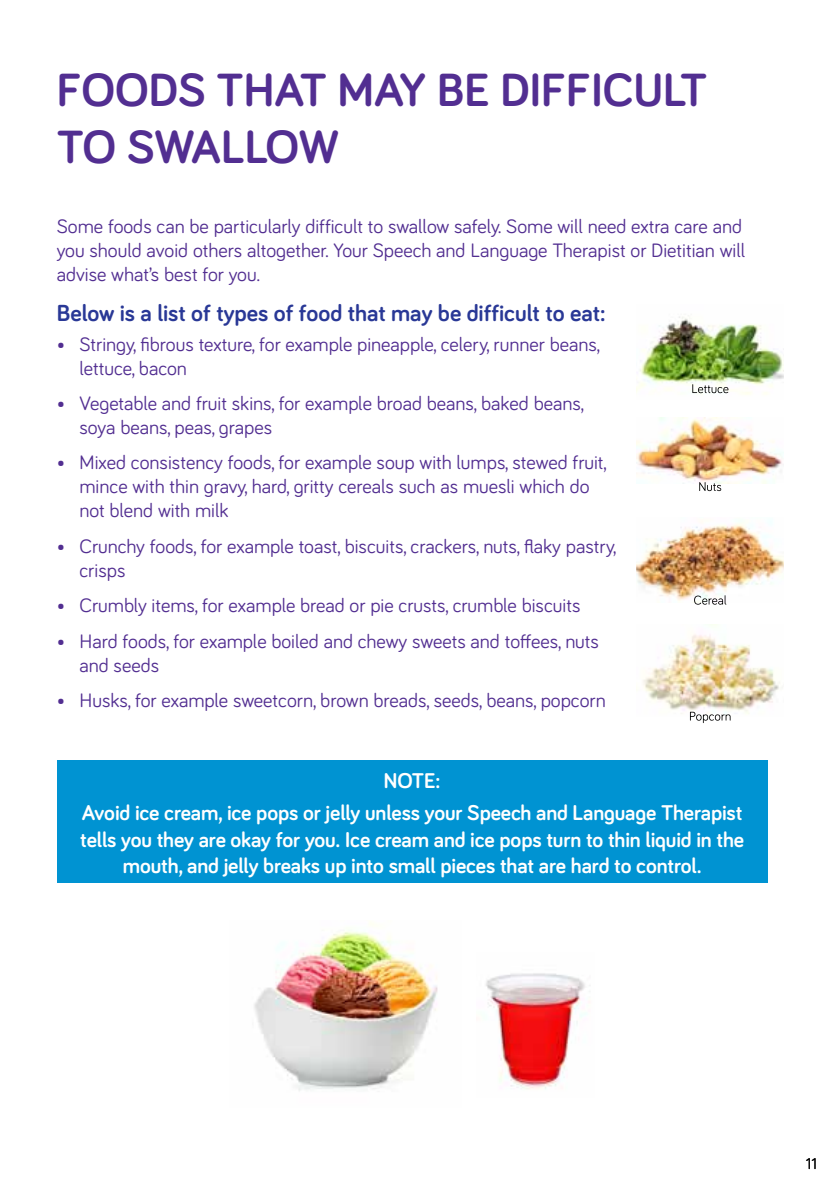
<style>
.page{position:relative;width:840px;height:1191px;background:#fff}
.page>*{position:absolute;margin:0;border:0;box-sizing:border-box;transform-origin:0 0}
.t1{font:700 48px/57.6px "Bariol";color:#522e91}
.t2{font:700 24px "Bariol";color:#293896}
.t3{font:700 22px/32px "Bariol";letter-spacing:-.005em;color:#fff;text-align:center}
.t4{font:20px/24px "Bariol";color:#522e91}
.t5{font:16px "Bariol";color:#000}
</style>
<div class="page">
<div style="left:57px;top:760px;width:710px;height:123px;background:#0093d2"></div>
<img style="left:636px;top:315px;width:146px;height:80px">
<svg style="left:692px;top:384px;width:36px;height:9px"></svg>
<img style="left:643px;top:624px;width:137px;height:92px">
<svg style="left:689px;top:712px;width:41px;height:11px"></svg>
<img style="left:636px;top:417px;width:146px;height:66px">
<svg style="left:699px;top:482px;width:21px;height:9px"></svg>
<img style="left:636px;top:521px;width:146px;height:80px">
<svg style="left:693px;top:595px;width:33px;height:9px"></svg>
<img style="left:254px;top:922px;width:184px;height:169px">
<img style="left:486px;top:973px;width:101px;height:117px">
<h1 class="t1" style="left:57px;top:59px;width:651px">FOODS THAT MAY BE DIFFICULT<br>TO SWALLOW</h1>
<p class="t4" style="left:57px;top:213px;width:689px">Some foods can be particularly difficult to swallow safely. Some will need extra care and you should avoid others altogether. Your Speech and Language Therapist or Dietitian will advise what’s best for you.</p>
<p class="t2" style="left:57px;top:296px;width:550px">Below is a list of types of food that may be difficult to eat:</p>
<p class="t4" style="left:79px;top:331px;width:521px;text-indent:-23px">• Stringy, fibrous texture, for example pineapple, celery, runner beans, lettuce, bacon</p>
<p class="t4" style="left:79px;top:390px;width:505px;text-indent:-23px">• Vegetable and fruit skins, for example broad beans, baked beans, soya beans, peas, grapes</p>
<p class="t4" style="left:79px;top:450px;width:528px;text-indent:-23px">• Mixed consistency foods, for example soup with lumps, stewed fruit, mince with thin gravy, hard, gritty cereals such as muesli which do not blend with milk</p>
<p class="t4" style="left:79px;top:533px;width:538px;text-indent:-23px">• Crunchy foods, for example toast, biscuits, crackers, nuts, flaky pastry, crisps</p>
<p class="t4" style="left:57px;top:592px;width:525px">• Crumbly items, for example bread or pie crusts, crumble biscuits</p>
<p class="t4" style="left:79px;top:628px;width:520px;text-indent:-23px">• Hard foods, for example boiled and chewy sweets and toffees, nuts and seeds</p>
<p class="t4" style="left:57px;top:687px;width:550px">• Husks, for example sweetcorn, brown breads, seeds, beans, popcorn</p>
<p class="t3" style="left:82px;top:764px;width:661px">NOTE:<br>Avoid ice cream, ice pops or jelly unless your Speech and Language Therapist</p>
<p class="t3" style="left:80px;top:825px;width:665px;line-height:26.4px">tells you they are okay for you. Ice cream and ice pops turn to thin liquid in the mouth, and jelly breaks up into small pieces that are hard to control.</p>
<p class="t5" style="left:805px;top:1152px;width:13px">11</p>
</div>
